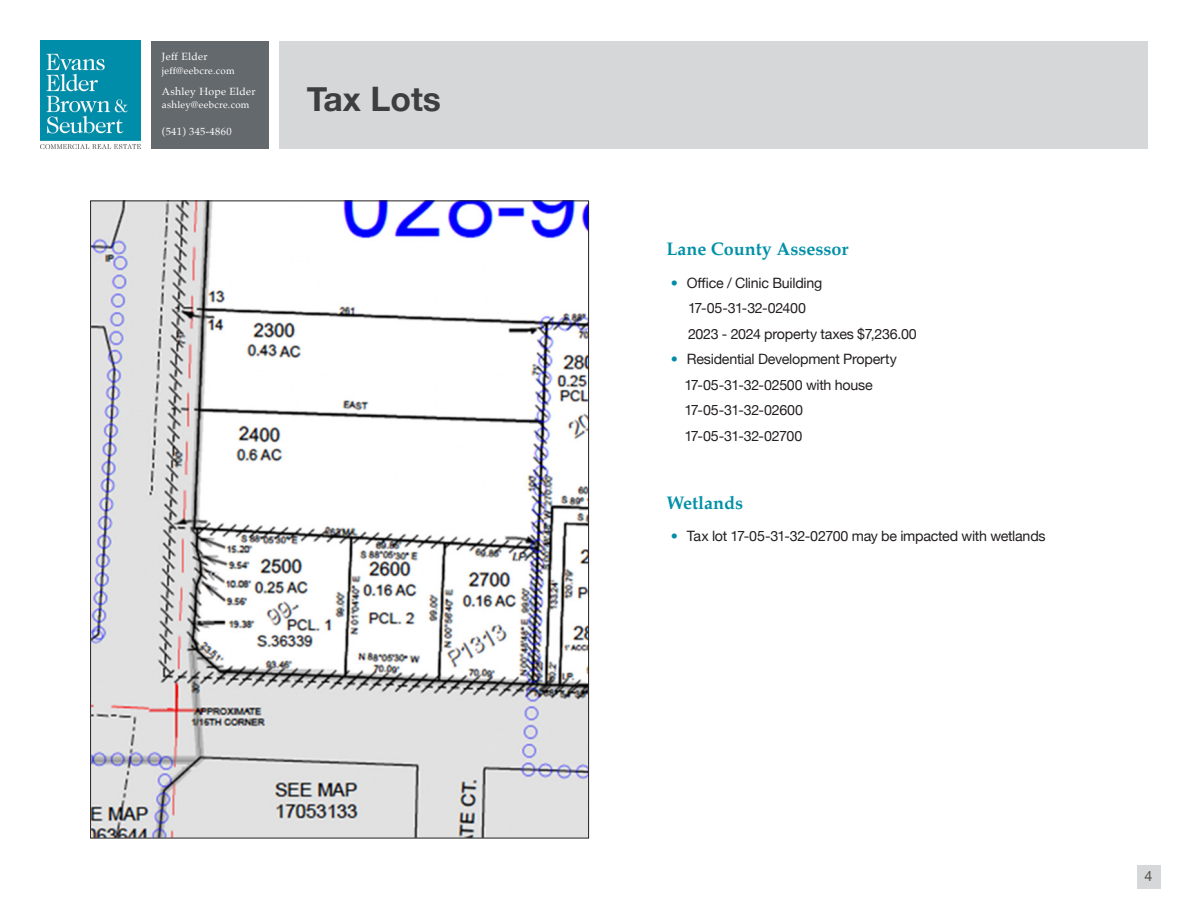
<style>
.page{position:relative;width:1188px;height:918px;background:#fff}
.page>*{position:absolute;margin:0;border:0;box-sizing:border-box;transform-origin:0 0}
.Page_Header{font:700 33.75px "Helvetica Neue";color:#3e3e3f}
.t1{font:700 18px "Palatino";color:#0090a7}
.Bullet_Points{font:14.25px "Helvetica Neue";letter-spacing:-.015em;color:#231f20}
.t2{font:14.25px "Helvetica Neue";color:#534f49}
.t3{font:10.5px "Palatino";letter-spacing:.03em;color:#fff}
.t4{font:9.75px "Palatino";letter-spacing:.03em;color:#fff}
.s1{font-family:"Avenir";font-weight:500;color:#008da8}
</style>
<div class="page">
<div style="left:1137px;top:865px;width:23px;height:24px;background:#d6d7d9"></div>
<img style="left:40px;top:40px;width:101px;height:109px">
<div style="left:279px;top:41px;width:869px;height:108px;background:#d6d7d9"></div>
<div style="left:151px;top:41px;width:117px;height:108px;background:#64696d"></div>
<img style="left:92px;top:203px;width:495px;height:633px">
<p class="t3" style="left:162px;top:48px;width:47px">Jeff Elder</p>
<p class="t4" style="left:162px;top:62px;width:74px">jeff@eebcre.com</p>
<p class="t3" style="left:162px;top:82px;width:95px">Ashley Hope Elder</p>
<p class="t4" style="left:162px;top:97px;width:89px">ashley@eebcre.com</p>
<p class="t3" style="left:162px;top:123px;width:71px">(541) 345-4860</p>
<p class="Page_Header" style="left:307px;top:72px;width:136px">Tax Lots</p>
<p class="t1" style="left:666px;top:234px;width:183px">Lane County Assessor</p>
<p class="Bullet_Points" style="left:671px;top:272px;width:153px"><span class="s1">•</span> Office / Clinic Building</p>
<p class="Bullet_Points" style="left:688px;top:298px;width:120px">17-05-31-32-02400</p>
<p class="Bullet_Points" style="left:688px;top:323px;width:230px">2023 - 2024 property taxes $7,236.00</p>
<p class="Bullet_Points" style="left:671px;top:349px;width:228px"><span class="s1">•</span> Residential Development Property</p>
<p class="Bullet_Points" style="left:684px;top:374px;width:190px">17-05-31-32-02500 with house</p>
<p class="Bullet_Points" style="left:684px;top:400px;width:120px">17-05-31-32-02600</p>
<p class="Bullet_Points" style="left:684px;top:425px;width:119px">17-05-31-32-02700</p>
<p class="t1" style="left:666px;top:487px;width:78px">Wetlands</p>
<p class="Bullet_Points" style="left:671px;top:526px;width:376px"><span class="s1">•</span> Tax lot 17-05-31-32-02700 may be impacted with wetlands</p>
<p class="t2" style="left:1145px;top:865px;width:9px">4</p>
</div>
